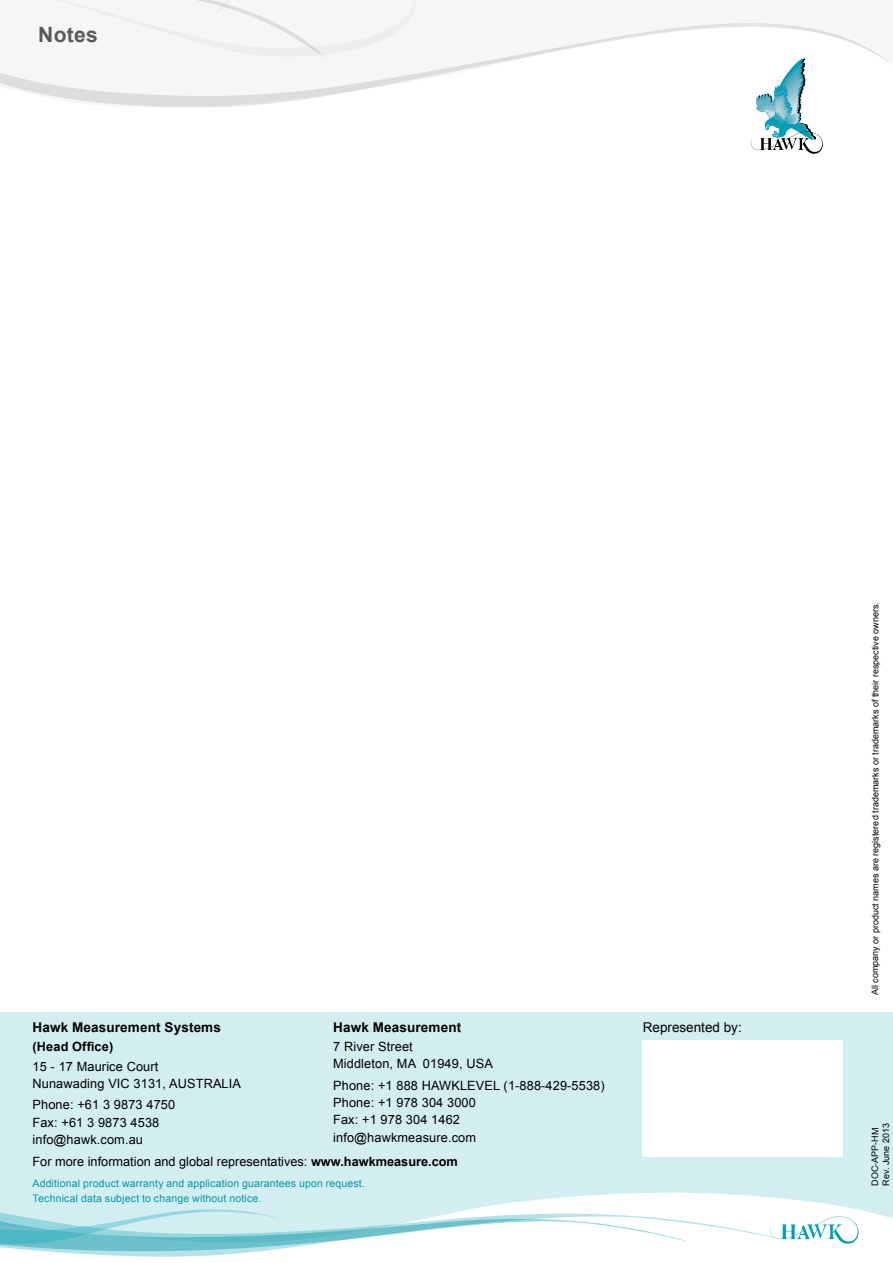
<style>
.page{position:relative;width:893px;height:1263px;background:#fff}
.page>*{position:absolute;margin:0;border:0;box-sizing:border-box;transform-origin:0 0}
.t1{font:700 21px "Arial";letter-spacing:.015em;color:#58595b}
.t2{font:700 13.5px "Arial";letter-spacing:.01em;color:#000}
.t3{font:13.5px "Arial";color:#000}
.t4{font:12.75px/17.2px "Arial";letter-spacing:.01em;color:#000}
.t5{font:700 12.75px "Arial";letter-spacing:.01em;color:#000}
.t6{font:10.5px/15px "Arial";letter-spacing:.015em;color:#06a1b5}
.t7{font:9px/10.8px "Arial";color:#000}
.s1{font-weight:700}
</style>
<div class="page">
<svg style="left:43px;top:1251px;width:218px;height:6px"></svg>
<svg style="left:0;top:1012px;width:893px;height:239px;background:#d3eef1"></svg>
<div style="left:642px;top:1040px;width:201px;height:117px;background:#fff"></div>
<svg style="left:0;top:23px;width:890px;height:85px"></svg>
<svg style="left:0;top:0;width:434px;height:62px"></svg>
<svg style="left:751px;top:58px;width:72px;height:96px"></svg>
<h1 class="t1" style="left:38px;top:21px;width:61px">Notes</h1>
<p class="t2" style="left:33px;top:1018px;width:190px">Hawk Measurement Systems</p>
<p class="t5" style="left:33px;top:1038px;width:82px">(Head Office)</p>
<p class="t4" style="left:33px;top:1057px;width:210px">15 - 17 Maurice Court<br>Nunawading VIC 3131, AUSTRALIA</p>
<p class="t4" style="left:33px;top:1096px;width:144px">Phone: +61 3 9873 4750<br>Fax: +61 3 9873 4538 info@hawk.com.au</p>
<p class="t2" style="left:333px;top:1018px;width:130px">Hawk Measurement</p>
<p class="t4" style="left:333px;top:1038px;width:161px">7 River Street<br>Middleton, MA 01949, USA</p>
<p class="t4" style="left:333px;top:1077px;width:273px">Phone: +1 888 HAWKLEVEL (1-888-429-5538)<br>Phone: +1 978 304 3000<br>Fax: +1 978 304 1462 info@hawkmeasure.com</p>
<p class="t4" style="left:33px;top:1152px;width:427px">For more information and global representatives: <span class="s1">www.hawkmeasure.com</span></p>
<p class="t6" style="left:33px;top:1175px;width:334px">Additional product warranty and application guarantees upon request.<br>Technical data subject to change without notice.</p>
<p class="t3" style="left:643px;top:1018px;width:101px">Represented by:</p>
<p class="t7" style="left:870px;top:995px;width:394px;rotate:-90deg">All company or product names are registered trademarks or trademarks of their respective owners.</p>
<p class="t7" style="left:870px;top:1185px;width:64px;rotate:-90deg">DOC-APP-HM<br>Rev. June 2013</p>
</div>
